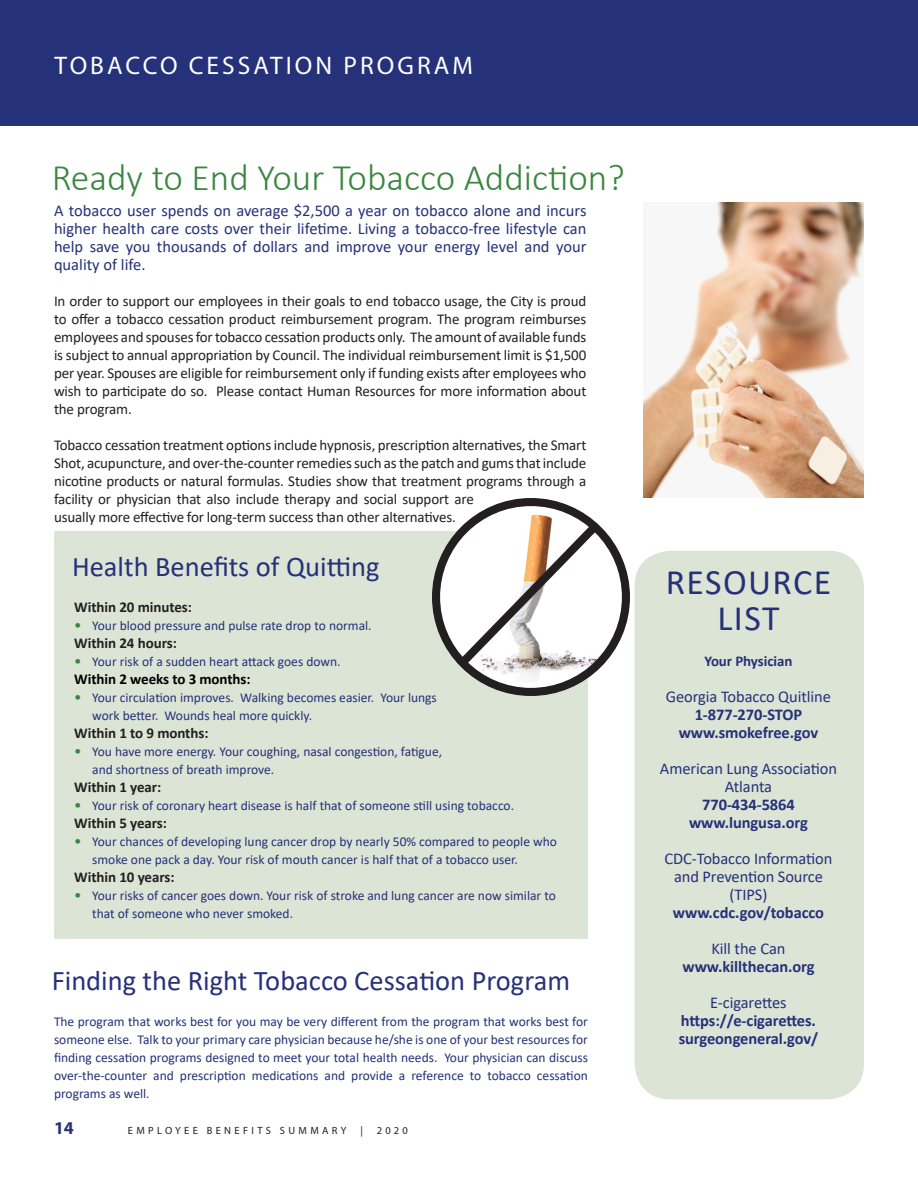
<style>
.page{position:relative;width:918px;height:1188px;background:#fff}
.page>*{position:absolute;margin:0;border:0;box-sizing:border-box;transform-origin:0 0}
.Dunwoody_Headlines{font:300 37.5px "Calibri";color:#3b863f}
.Alpharetta_Sidebar_H{font:35.85px/36px "Calibri";letter-spacing:.04em;color:#253179;text-align:center}
.Dunwoody_Sidebar_Hea{font:28.5px "Calibri";color:#253179}
.Dunwoody_Standing_He{font:25.5px "Myriad Pro";letter-spacing:.12em;color:#fff}
.t1{font:700 18px "Myriad Pro";color:#253179}
.Dunwoody_Decks{font:16.5px/18px "Calibri";color:#253179;text-align:justify}
.SB_Resource_List_Pho{font:700 16.5px/18px "Calibri";letter-spacing:-.005em;color:#253179}
.SB_Resource_List_Com{font:16.5px/18px "Calibri";letter-spacing:-.005em;color:#253179;text-align:center}
.Dunwoody_Body_Copy_J{font:15px/18px "Calibri";letter-spacing:-.01em;color:#231f20;text-align:justify}
.Dunwoody_Subheads{font:700 15px "Calibri";letter-spacing:-.005em;color:#231f20}
.Dunwoody_Subheads-2{font:700 15px "Calibri";letter-spacing:-.005em;color:#000}
.SB_Resource_List_Com-2{font:700 15px "Calibri";letter-spacing:-.005em;color:#253179}
.Dunwoody_Sidebar_Cop{font:13.5px/18px "Calibri";color:#253179}
.t2{font:10.5px "Myriad Pro";letter-spacing:.32em;color:#231f20}
.s1{font-size:15px;color:#3b863f}
</style>
<div class="page">
<div style="left:0;top:0;width:918px;height:126px;background:#253179"></div>
<div style="left:54px;top:531px;width:534px;height:408px;background:#dce4d6"></div>
<svg style="left:436px;top:502px;width:190px;height:190px"></svg>
<img style="left:472px;top:502px;width:120px;height:181px">
<div style="left:432px;top:498px;width:198px;height:198px;border:8px solid #231f20;border-radius:50%"></div>
<svg style="left:450px;top:516px;width:155px;height:159px"></svg>
<div style="left:634px;top:551px;width:230px;height:548px;background:#dce4d6;border-radius:36px"></div>
<img style="left:644px;top:202px;width:219px;height:296px">
<p class="Dunwoody_Standing_He" style="left:55px;top:50px;width:420px">TOBACCO CESSATION PROGRAM</p>
<p class="Dunwoody_Headlines" style="left:52px;top:154px;width:575px">Ready to End Your Tobacco Addiction?</p>
<p class="Dunwoody_Decks" style="left:54px;top:201px;width:534px">A tobacco user spends on average $2,500 a year on tobacco alone and incurs higher health care costs over their lifetime. Living a tobacco-free lifestyle can help save you thousands of dollars and improve your energy level and your quality of life.</p>
<p class="Dunwoody_Body_Copy_J" style="left:54px;top:292px;width:534px">In order to support our employees in their goals to end tobacco usage, the City is proud to offer a tobacco cessation product reimbursement program. The program reimburses employees and spouses for tobacco cessation products only. The amount of available funds is subject to annual appropriation by Council. The individual reimbursement limit is $1,500 per year. Spouses are eligible for reimbursement only if funding exists after employees who wish to participate do so. Please contact Human Resources for more information about the program.</p>
<p class="Dunwoody_Body_Copy_J" style="left:54px;top:436px;width:534px;text-align:left">Tobacco cessation treatment options include hypnosis, prescription alternatives, the Smart Shot, acupuncture, and over-the-counter remedies such as the patch and gums that include nicotine products or natural formulas. Studies show that treatment programs through a facility or physician that also include therapy and social support are<br>usually more effective for long-term success than other alternatives.</p>
<p class="Dunwoody_Sidebar_Hea" style="left:72px;top:547px;width:309px">Health Benefits of Quitting</p>
<p class="Dunwoody_Subheads" style="left:74px;top:596px;width:119px">Within 20 minutes:</p>
<p class="Dunwoody_Sidebar_Cop" style="left:74px;top:616px;width:297px"><span class="s1">•</span> Your blood pressure and pulse rate drop to normal.</p>
<p class="Dunwoody_Subheads" style="left:74px;top:632px;width:104px">Within 24 hours:</p>
<p class="Dunwoody_Sidebar_Cop" style="left:74px;top:652px;width:266px"><span class="s1">•</span> Your risk of a sudden heart attack goes down.</p>
<p class="Dunwoody_Subheads-2" style="left:74px;top:668px;width:178px">Within 2 weeks to 3 months:</p>
<p class="Dunwoody_Sidebar_Cop" style="left:92px;top:688px;width:346px;text-indent:-18px"><span class="s1">•</span> Your circulation improves. Walking becomes easier. Your lungs work better. Wounds heal more quickly.</p>
<p class="Dunwoody_Subheads" style="left:74px;top:722px;width:136px">Within 1 to 9 months:</p>
<p class="Dunwoody_Sidebar_Cop" style="left:74px;top:742px;width:369px"><span class="s1">•</span> You have more energy. Your coughing, nasal congestion, fatigue,</p>
<p class="Dunwoody_Sidebar_Cop" style="left:92px;top:760px;width:182px">and shortness of breath improve.</p>
<p class="Dunwoody_Subheads" style="left:74px;top:776px;width:89px">Within 1 year:</p>
<p class="Dunwoody_Sidebar_Cop" style="left:74px;top:796px;width:439px"><span class="s1">•</span> Your risk of coronary heart disease is half that of someone still using tobacco.</p>
<p class="Dunwoody_Subheads" style="left:74px;top:812px;width:94px">Within 5 years:</p>
<p class="Dunwoody_Sidebar_Cop" style="left:92px;top:832px;width:466px;text-indent:-18px"><span class="s1">•</span> Your chances of developing lung cancer drop by nearly 50% compared to people who smoke one pack a day. Your risk of mouth cancer is half that of a tobacco user.</p>
<p class="Dunwoody_Subheads" style="left:74px;top:866px;width:102px">Within 10 years:</p>
<p class="Dunwoody_Sidebar_Cop" style="left:92px;top:886px;width:465px;text-indent:-18px"><span class="s1">•</span> Your risks of cancer goes down. Your risk of stroke and lung cancer are now similar to that of someone who never smoked.</p>
<p class="Dunwoody_Sidebar_Hea" style="left:52px;top:961px;width:520px">Finding the Right Tobacco Cessation Program</p>
<p class="Dunwoody_Sidebar_Cop" style="left:54px;top:1012px;width:535px;text-align:justify">The program that works best for you may be very different from the program that works best for someone else. Talk to your primary care physician because he/she is one of your best resources for finding cessation programs designed to meet your total health needs. Your physician can discuss over-the-counter and prescription medications and provide a reference to tobacco cessation programs as well.</p>
<h3 class="t1" style="left:54px;top:1116px;width:21px">14</h3>
<p class="t2" style="left:128px;top:1124px;width:220px">EMPLOYEE BENEFITS SUMMARY</p>
<p class="t2" style="left:360px;top:1124px;width:4px">|</p>
<p class="t2" style="left:377px;top:1124px;width:32px">2020</p>
<p class="Alpharetta_Sidebar_H" style="left:666px;top:563px;width:167px">RESOURCE<br>LIST</p>
<p class="SB_Resource_List_Com-2" style="left:705px;top:650px;width:89px">Your Physician</p>
<p class="SB_Resource_List_Com" style="left:666px;top:687px;width:167px">Georgia Tobacco Quitline</p>
<p class="SB_Resource_List_Pho" style="left:695px;top:705px;width:109px">1-877-270-STOP</p>
<p class="SB_Resource_List_Pho" style="left:679px;top:723px;width:141px">www.smokefree.gov</p>
<p class="SB_Resource_List_Com" style="left:660px;top:759px;width:179px">American Lung Association</p>
<p class="SB_Resource_List_Com" style="left:725px;top:777px;width:49px">Atlanta</p>
<p class="SB_Resource_List_Pho" style="left:702px;top:795px;width:94px">770-434-5864</p>
<p class="SB_Resource_List_Pho" style="left:689px;top:813px;width:120px">www.lungusa.org</p>
<p class="SB_Resource_List_Com" style="left:665px;top:849px;width:169px">CDC-Tobacco Information and Prevention Source (TIPS)</p>
<p class="SB_Resource_List_Pho" style="left:673px;top:903px;width:153px">www.cdc.gov/tobacco</p>
<p class="SB_Resource_List_Com" style="left:712px;top:939px;width:75px">Kill the Can</p>
<p class="SB_Resource_List_Pho" style="left:682px;top:957px;width:134px">www.killthecan.org</p>
<p class="SB_Resource_List_Com" style="left:710px;top:993px;width:78px">E-cigarettes</p>
<p class="SB_Resource_List_Pho" style="left:679px;top:1011px;width:141px">https://e-cigarettes. surgeongeneral.gov/</p>
</div>
